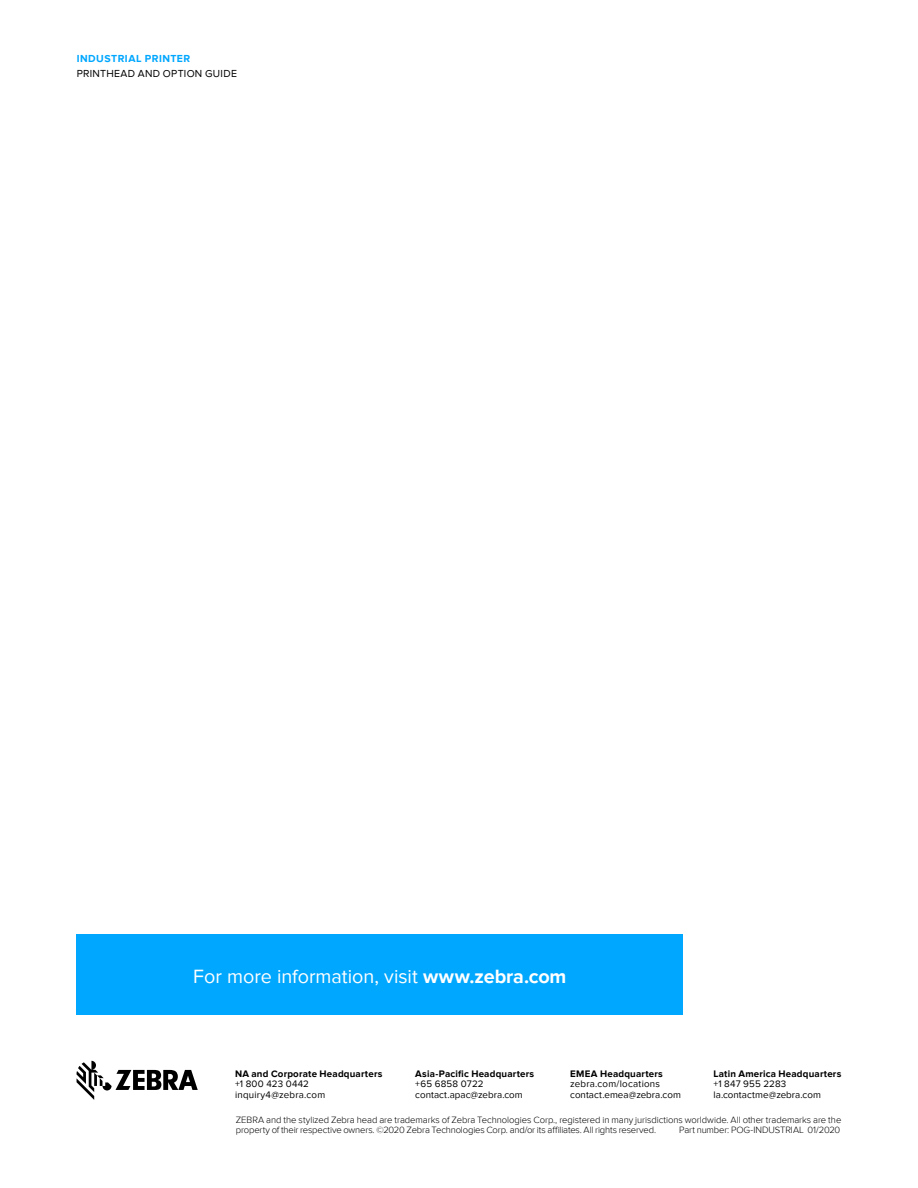
<style>
.page{position:relative;width:918px;height:1188px;background:#fff}
.page>*{position:absolute;margin:0;border:0;box-sizing:border-box;transform-origin:0 0}
.t1{font:19.8px "Proxima Nova";color:#fff}
.t2{font:10.5px "Proxima Nova";letter-spacing:.03em;color:#000}
.t3{font:700 10.5px "Proxima Nova";letter-spacing:.05em;color:#00a7ff}
.t4{font:9.75px/10.5px "Proxima Nova";letter-spacing:.01em;color:#000}
.t5{font:700 9.75px "Proxima Nova";letter-spacing:.02em;color:#000}
.t6{font:300 9.45px/10.5px "Proxima Nova";letter-spacing:-.01em;color:#000}
.s1{font-weight:700}
</style>
<div class="page">
<div style="left:77px;top:935px;width:606px;height:80px;background:#00a7ff"></div>
<svg style="left:77px;top:1061px;width:121px;height:39px"></svg>
<p class="t3" style="left:77px;top:53px;width:115px">INDUSTRIAL PRINTER</p>
<p class="t2" style="left:77px;top:67px;width:162px">PRINTHEAD AND OPTION GUIDE</p>
<h1 class="t1" style="left:193px;top:965px;width:375px">For more information, visit <span class="s1">www.zebra.com</span></h1>
<p class="t5" style="left:415px;top:1068px;width:120px">Asia-Pacific Headquarters</p>
<p class="t4" style="left:415px;top:1079px;width:109px">+65 6858 0722 contact.apac@zebra.com</p>
<p class="t5" style="left:714px;top:1068px;width:129px">Latin America Headquarters</p>
<p class="t4" style="left:714px;top:1079px;width:109px">+1 847 955 2283 la.contactme@zebra.com</p>
<p class="t6" style="left:236px;top:1115px;width:607px">ZEBRA and the stylized Zebra head are trademarks of Zebra Technologies Corp., registered in many jurisdictions worldwide. All other trademarks are the property of their respective owners. ©2020 Zebra Technologies Corp. and/or its affiliates. All rights reserved.</p>
<p class="t5" style="left:235px;top:1068px;width:149px">NA and Corporate Headquarters</p>
<p class="t4" style="left:235px;top:1079px;width:92px">+1 800 423 0442 inquiry4@zebra.com</p>
<p class="t5" style="left:570px;top:1068px;width:94px">EMEA Headquarters</p>
<p class="t4" style="left:570px;top:1079px;width:112px">zebra.com/locations contact.emea@zebra.com</p>
<p class="t6" style="left:679px;top:1125px;width:163px">Part number: POG-INDUSTRIAL 01/2020</p>
</div>
